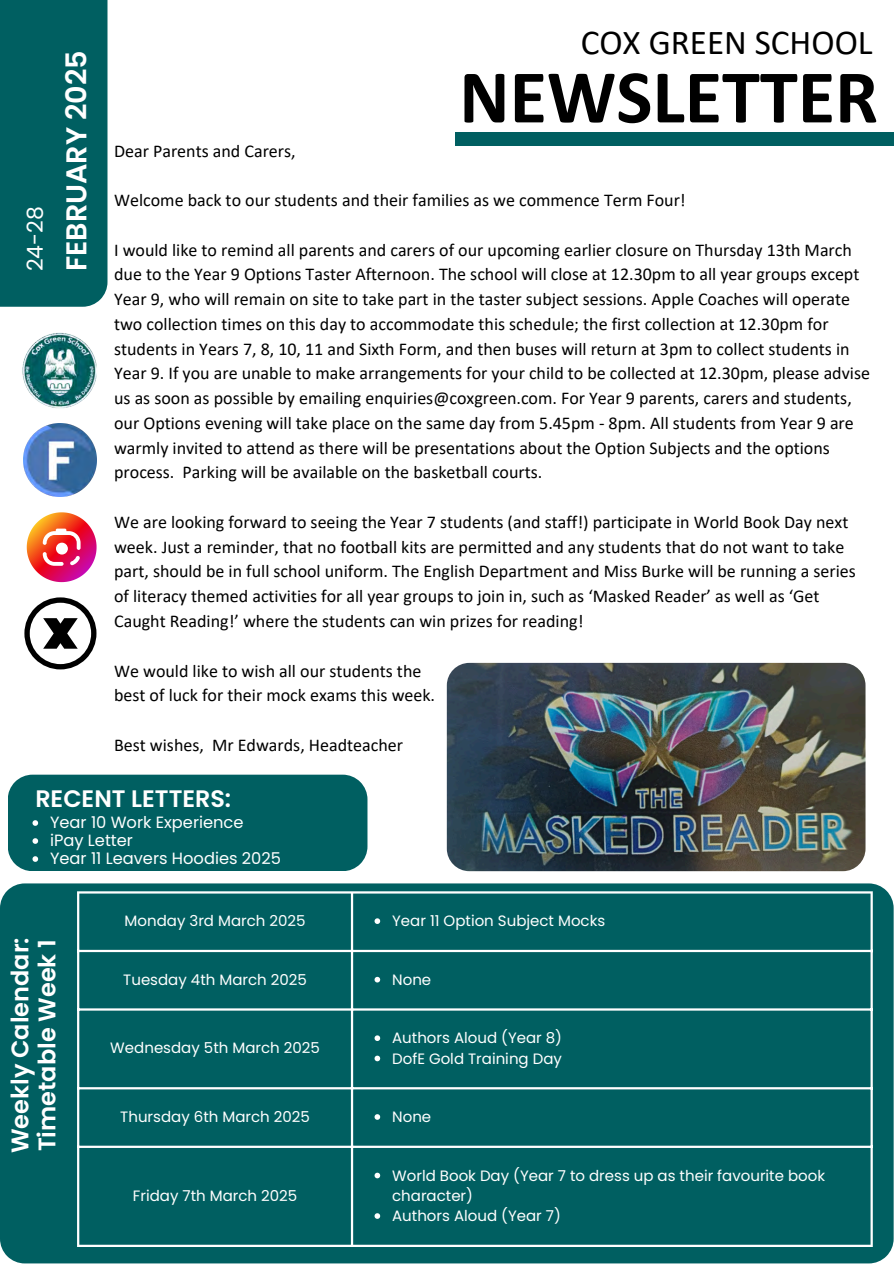
<style>
.page{position:relative;width:894px;height:1264px;background:#fff}
.page>*{position:absolute;margin:0;border:0;box-sizing:border-box;transform-origin:0 0}
.t1{font:700 76.5px "Calibri";color:#000}
.t2{font:35.1px "Calibri";color:#000}
.t3{font:600 28.65px "Poppins";color:#fff}
.t4{font:600 24px/27px "Poppins";color:#fff}
.t5{font:600 23.85px "Poppins";color:#fff}
.t6{font:21.9px "Poppins";color:#fff}
.t7{font:18px/24.8px "Calibri";color:#000}
.t8{font:16.2px "Poppins";color:#fff}
.t9{font:15px/20.2px "Poppins";color:#fff}
</style>
<div class="page">
<div style="left:455px;top:132px;width:438px;height:13px;background:#005f61"></div>
<div style="left:0;top:0;width:107px;height:306px;background:#005f61"></div>
<div style="left:0;top:883px;width:893px;height:380px;background:#005f61"></div>
<svg style="left:374px;top:918px;width:6px;height:6px"></svg>
<svg style="left:374px;top:976px;width:6px;height:6px"></svg>
<svg style="left:374px;top:1035px;width:6px;height:6px"></svg>
<svg style="left:374px;top:1055px;width:6px;height:6px"></svg>
<svg style="left:374px;top:1114px;width:6px;height:5px"></svg>
<svg style="left:374px;top:1172px;width:6px;height:6px"></svg>
<svg style="left:374px;top:1213px;width:6px;height:5px"></svg>
<hr style="left:77px;top:893px;width:2px;height:351px;background:#fff">
<hr style="left:351px;top:893px;width:2px;height:351px;background:#fff">
<hr style="left:870px;top:893px;width:2px;height:351px;background:#fff">
<hr style="left:77px;top:891px;width:795px;height:2px;background:#fff">
<hr style="left:77px;top:949px;width:795px;height:3px;background:#fff">
<hr style="left:77px;top:1008px;width:795px;height:2px;background:#fff">
<hr style="left:77px;top:1087px;width:795px;height:2px;background:#fff">
<hr style="left:77px;top:1145px;width:795px;height:2px;background:#fff">
<hr style="left:77px;top:1244px;width:795px;height:2px;background:#fff">
<img style="left:24px;top:423px;width:73px;height:73px">
<svg style="left:27px;top:512px;width:69px;height:70px"></svg>
<div style="left:56px;top:542px;width:12px;height:12px;background:#fff;border-radius:50%"></div>
<svg style="left:24px;top:597px;width:72px;height:72px"></svg>
<img style="left:22px;top:333px;width:75px;height:75px">
<img style="left:446px;top:663px;width:419px;height:208px;border-radius:22px">
<div style="left:8px;top:774px;width:359px;height:97px;background:#005f61"></div>
<h6 class="t6" style="left:20px;top:271px;width:66px;rotate:-90deg">24-28</h6>
<p class="t3" style="left:56px;top:271px;width:222px;rotate:-90deg">FEBRUARY 2025</p>
<p class="t2" style="left:580px;top:28px;width:293px">COX GREEN SCHOOL</p>
<p class="t1" style="left:459px;top:65px;width:420px">NEWSLETTER</p>
<h5 class="t7" style="left:114px;top:140px;width:183px">Dear Parents and Carers,</h5>
<h3 class="t7" style="left:114px;top:189px;width:573px">Welcome back to our students and their families as we commence Term Four!</h3>
<h2 class="t7" style="left:114px;top:239px;width:757px">I would like to remind all parents and carers of our upcoming earlier closure on Thursday 13th March due to the Year 9 Options Taster Afternoon. The school will close at 12.30pm to all year groups except Year 9, who will remain on site to take part in the taster subject sessions. Apple Coaches will operate two collection times on this day to accommodate this schedule; the first collection at 12.30pm for students in Years 7, 8, 10, 11 and Sixth Form, and then buses will return at 3pm to collect students in Year 9. If you are unable to make arrangements for your child to be collected at 12.30pm, please advise us as soon as possible by emailing enquiries@coxgreen.com. For Year 9 parents, carers and students, our Options evening will take place on the same day from 5.45pm - 8pm. All students from Year 9 are warmly invited to attend as there will be presentations about the Option Subjects and the options process. Parking will be available on the basketball courts.</h2>
<h1 class="t7" style="left:114px;top:511px;width:743px">We are looking forward to seeing the Year 7 students (and staff!) participate in World Book Day next week. Just a reminder, that no football kits are permitted and any students that do not want to take part, should be in full school uniform. The English Department and Miss Burke will be running a series of literacy themed activities for all year groups to join in, such as ‘Masked Reader’ as well as ‘Get Caught Reading!’ where the students can win prizes for reading!</h1>
<p class="t7" style="left:114px;top:659px;width:309px">We would like to wish all our students the</p>
<p class="t7" style="left:114px;top:684px;width:322px">best of luck for their mock exams this week.</p>
<p class="t7" style="left:114px;top:734px;width:290px">Best wishes, Mr Edwards, Headteacher</p>
<p class="t5" style="left:35px;top:782px;width:197px">RECENT LETTERS:</p>
<p class="t8" style="left:50px;top:811px;width:195px">Year 10 Work Experience</p>
<p class="t8" style="left:50px;top:829px;width:84px">iPay Letter</p>
<p class="t8" style="left:50px;top:847px;width:232px">Year 11 Leavers Hoodies 2025</p>
<p class="t4" style="left:7px;top:1153px;width:217px;rotate:-90deg">Weekly Calendar:<br>Timetable Week 1</p>
<p class="t9" style="left:125px;top:910px;width:182px">Monday 3rd March 2025</p>
<p class="t9" style="left:392px;top:910px;width:214px">Year 11 Option Subject Mocks</p>
<p class="t9" style="left:123px;top:969px;width:185px">Tuesday 4th March 2025</p>
<p class="t9" style="left:392px;top:969px;width:41px">None</p>
<p class="t9" style="left:110px;top:1038px;width:211px">Wednesday 5th March 2025</p>
<p class="t9" style="left:392px;top:1027px;width:171px">Authors Aloud (Year 8)</p>
<p class="t9" style="left:392px;top:1048px;width:171px">DofE Gold Training Day</p>
<p class="t9" style="left:120px;top:1106px;width:191px">Thursday 6th March 2025</p>
<p class="t9" style="left:392px;top:1106px;width:41px">None</p>
<h4 class="t9" style="left:133px;top:1185px;width:166px">Friday 7th March 2025</h4>
<p class="t9" style="left:392px;top:1165px;width:434px">World Book Day (Year 7 to dress up as their favourite book character)</p>
<p class="t9" style="left:392px;top:1205px;width:170px">Authors Aloud (Year 7)</p>
</div>
